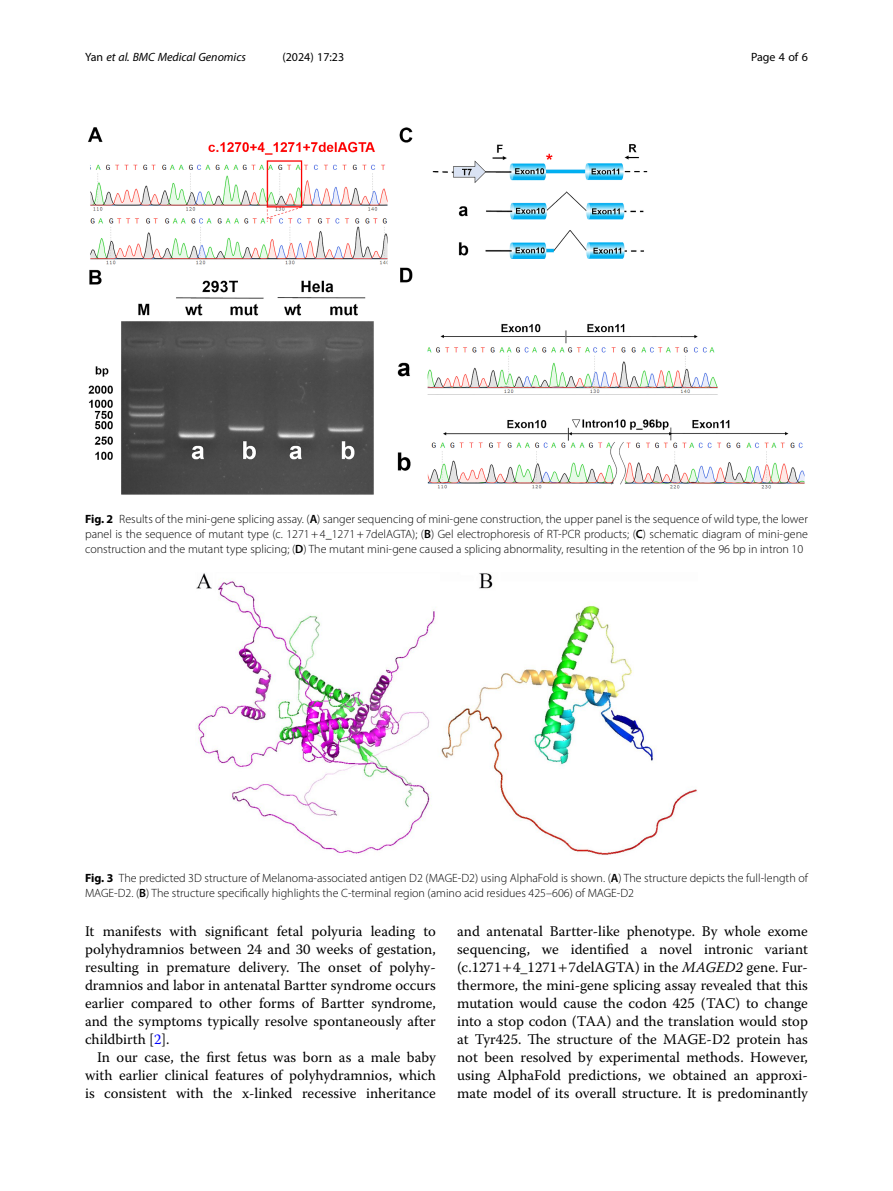
<style>
.page{position:relative;width:893px;height:1191px;background:#fff}
.page>*{position:absolute;margin:0;border:0;box-sizing:border-box;transform-origin:0 0}
.Body_Text_Indent{font:14.7px/18px "Warnock Pro";color:#000;text-align:justify}
.Body_Text{font:14.7px/18px "Warnock Pro";color:#000;text-align:justify}
.Figure_Caption{font:300 12px/15px "Myriad Pro";color:#000}
.t1{font:italic 12px "Myriad Pro";color:#000}
.t2{font:12px "Myriad Pro";color:#000}
.s1{font-style:normal}
.s2{font-weight:700}
.s3{font-weight:600}
.s4{color:#00f}
.s5{font-style:italic}
</style>
<div class="page">
<img style="left:196px;top:573px;width:501px;height:282px">
<img style="left:88px;top:127px;width:717px;height:368px">
<p class="t1" style="left:85px;top:50px;width:162px"><span class="s1">Yan</span> et al. BMC Medical Genomics</p>
<p class="t2" style="left:282px;top:50px;width:63px">(2024) 17:23</p>
<p class="t2" style="left:751px;top:50px;width:58px">Page 4 of 6</p>
<p class="Figure_Caption" style="left:85px;top:511px;width:724px;text-align:justify"><span class="s2">Fig. 2</span> Results of the mini-gene splicing assay. (<span class="s3">A</span>) sanger sequencing of mini-gene construction, the upper panel is the sequence of wild type, the lower panel is the sequence of mutant type (c. 1271+4_1271+7delAGTA); (<span class="s3">B</span>) Gel electrophoresis of RT-PCR products; (<span class="s3">C</span>) schematic diagram of mini-gene construction and the mutant type splicing; (<span class="s3">D</span>) The mutant mini-gene caused a splicing abnormality, resulting in the retention of the 96 bp in intron 10</p>
<p class="Figure_Caption" style="left:85px;top:870px;width:724px"><span class="s2">Fig. 3</span> The predicted 3D structure of Melanoma-associated antigen D2 (MAGE-D2) using AlphaFold is shown. (<span class="s3">A</span>) The structure depicts the full-length of<br>MAGE-D2. (<span class="s3">B</span>) The structure specifically highlights the C-terminal region (amino acid residues 425–606) of MAGE-D2</p>
<p class="Body_Text" style="left:85px;top:922px;width:352px">It manifests with significant fetal polyuria leading to polyhydramnios between 24 and 30 weeks of gestation, resulting in premature delivery. The onset of polyhy&shy;dramnios and labor in antenatal Bartter syndrome occurs earlier compared to other forms of Bartter syndrome, and the symptoms typically resolve spontaneously after childbirth [<span class="s4">2</span>].</p>
<p class="Body_Text_Indent" style="left:85px;top:1048px;width:352px;text-indent:12px">In our case, the first fetus was born as a male baby with earlier clinical features of polyhydramnios, which is consistent with the x-linked recessive inheritance</p>
<p class="Body_Text_Indent" style="left:457px;top:922px;width:352px">and antenatal Bartter-like phenotype. By whole exome sequencing, we identified a novel intronic variant (c.1271 4_1271 7delAGTA) in the <span class="s5">MAGED2</span> gene. Fur&shy;thermore, the mini-gene splicing assay revealed that this mutation would cause the codon 425 (TAC) to change into a stop codon (TAA) and the translation would stop at Tyr425. The structure of the MAGE-D2 protein has not been resolved by experimental methods. However, using AlphaFold predictions, we obtained an approxi&shy;mate model of its overall structure. It is predominantly</p>
</div>
